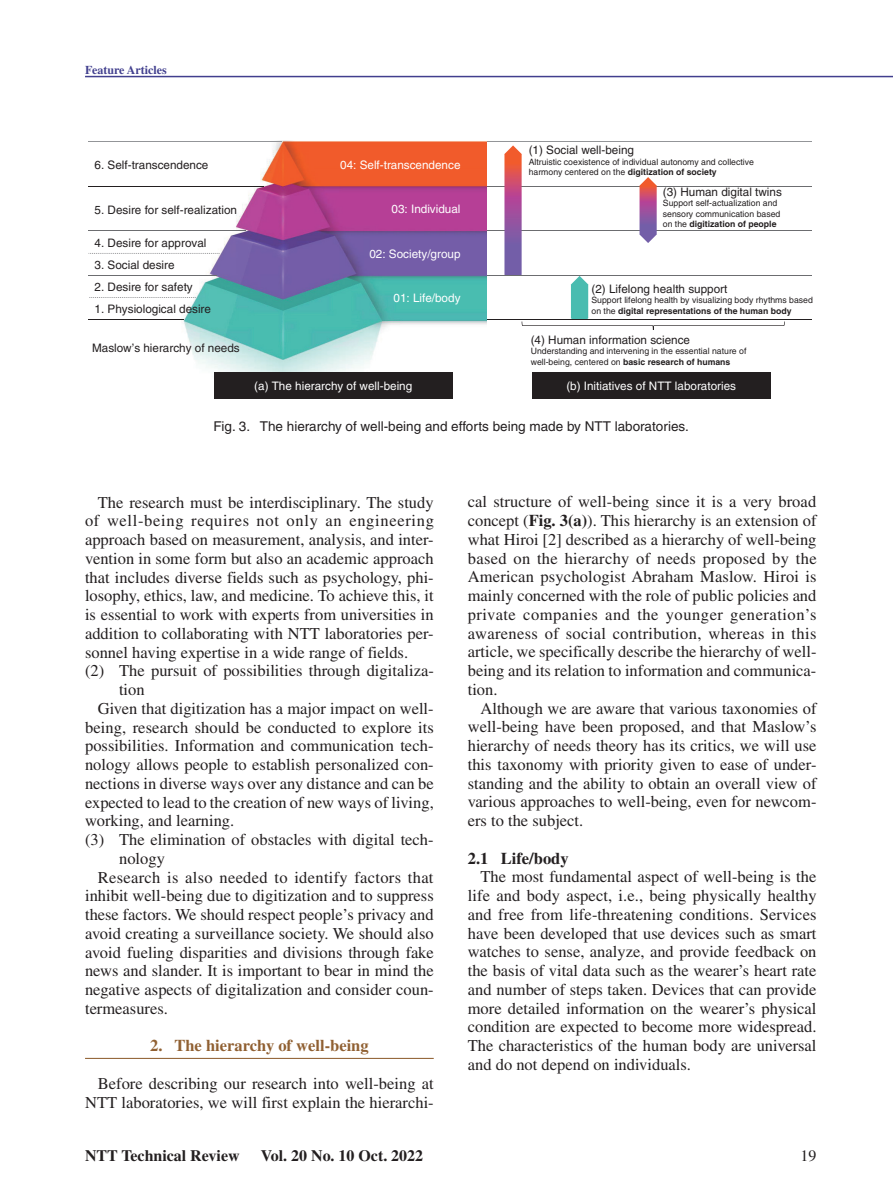
<style>
.page{position:relative;width:893px;height:1191px;background:#fff}
.page>*{position:absolute;margin:0;border:0;box-sizing:border-box;transform-origin:0 0}
.t1{font:16.5px/18.8px "Times";color:#231f20;text-align:justify}
.t2{font:16.5px "Times";letter-spacing:.02em;color:#231f20}
.t3{font:16.5px "Times";letter-spacing:.04em;color:#231f20}
.t4{font:700 16.5px "Times";color:#906032}
.t5{font:700 16.5px "Times";color:#231f20}
.t6{font:700 15.9px "Times";color:#231f20}
.t7{font:15.9px "Times";color:#231f20}
.t8{font:13.5px "Helvetica";color:#231f20}
.t9{font:700 12px "Times";color:#413f8e}
.t10{font:11.7px "Helvetica";color:#231f20}
.t11{font:11.7px "Helvetica";color:#fff}
.t12{font:8.7px/10.5px "Helvetica";color:#231f20}
.s1{font-weight:700}
</style>
<div class="page">
<hr style="left:85px;top:76px;width:808px;height:1px;background:#413f8e">
<hr style="left:85px;top:1057px;width:349px;height:2px;background:#906032">
<img style="left:183px;top:140px;width:304px;height:246px">
<hr style="left:89px;top:319px;width:95px;height:1px;background:#231f20">
<hr style="left:89px;top:275px;width:128px;height:1px;background:#6c6d70">
<hr style="left:89px;top:230px;width:157px;height:1px;background:#6c6d70">
<hr style="left:89px;top:186px;width:175px;height:1px;background:#231f20">
<hr style="left:89px;top:141px;width:193px;height:1px;background:#939598">
<svg style="left:89px;top:297px;width:107px;height:1px"></svg>
<svg style="left:89px;top:253px;width:131px;height:1px"></svg>
<hr style="left:487px;top:141px;width:324px;height:1px;background:#939598">
<hr style="left:487px;top:230px;width:324px;height:1px;background:#6c6d70">
<hr style="left:487px;top:186px;width:324px;height:1px;background:#6c6d70">
<hr style="left:487px;top:275px;width:324px;height:1px;background:#6c6d70">
<svg style="left:504px;top:145px;width:281px;height:185px"></svg>
<hr style="left:487px;top:319px;width:324px;height:1px;background:#231f20">
<div style="left:532px;top:372px;width:238px;height:27px;background:#231f20"></div>
<div style="left:214px;top:372px;width:238px;height:27px;background:#231f20"></div>
<p class="t9" style="left:85px;top:63px;width:83px">Feature Articles</p>
<p class="t10" style="left:95px;top:158px;width:115px">6. Self-transcendence</p>
<p class="t10" style="left:95px;top:203px;width:144px">5. Desire for self-realization</p>
<p class="t10" style="left:95px;top:236px;width:113px">4. Desire for approval</p>
<p class="t10" style="left:95px;top:258px;width:81px">3. Social desire</p>
<p class="t10" style="left:95px;top:302px;width:118px">1. Physiological desire</p>
<p class="t10" style="left:95px;top:280px;width:100px">2. Desire for safety</p>
<p class="t10" style="left:92px;top:341px;width:149px">Maslow’s hierarchy of needs</p>
<p class="t11" style="left:340px;top:158px;width:122px">04: Self-transcendence</p>
<p class="t11" style="left:392px;top:203px;width:70px">03: Individual</p>
<p class="t11" style="left:369px;top:247px;width:93px">02: Society/group</p>
<p class="t11" style="left:393px;top:291px;width:68px">01: Life/body</p>
<p class="t10" style="left:529px;top:143px;width:107px">(1) Social well-being</p>
<p class="t12" style="left:529px;top:156px;width:227px">Altruistic coexistence of individual autonomy and collective harmony centered on the <span class="s1">digitization of society</span></p>
<p class="t10" style="left:663px;top:185px;width:120px">(3) Human digital twins</p>
<p class="t12" style="left:663px;top:198px;width:119px">Support self-actualization and sensory communication based on the <span class="s1">digitization of people</span></p>
<p class="t10" style="left:591px;top:282px;width:137px">(2) Lifelong health support</p>
<p class="t12" style="left:591px;top:295px;width:223px">Support lifelong health by visualizing body rhythms based on the <span class="s1">digital representations of the human body</span></p>
<p class="t10" style="left:531px;top:333px;width:161px">(4) Human information science</p>
<p class="t12" style="left:531px;top:346px;width:217px">Understanding and intervening in the essential nature of well-being, centered on <span class="s1">basic research of humans</span></p>
<p class="t11" style="left:254px;top:379px;width:159px">(a) The hierarchy of well-being</p>
<p class="t11" style="left:566px;top:379px;width:171px">(b) Initiatives of NTT laboratories</p>
<p class="t8" style="left:213px;top:418px;width:477px">Fig. 3. The hierarchy of well-being and efforts being made by NTT laboratories.</p>
<p class="t1" style="left:98px;top:492px;width:337px">The research must be interdisciplinary. The study</p>
<p class="t3" style="left:85px;top:511px;width:350px">of well-being requires not only an engineering</p>
<p class="t1" style="left:85px;top:530px;width:350px">approach based on measurement, analysis, and inter-</p>
<p class="t1" style="left:85px;top:549px;width:350px">vention in some form but also an academic approach</p>
<p class="t1" style="left:85px;top:567px;width:350px">that includes diverse fields such as psychology, phi-</p>
<p class="t1" style="left:85px;top:586px;width:350px">losophy, ethics, law, and medicine. To achieve this, it</p>
<p class="t1" style="left:85px;top:605px;width:350px">is essential to work with experts from universities in</p>
<p class="t1" style="left:85px;top:624px;width:350px">addition to collaborating with NTT laboratories per-</p>
<p class="t1" style="left:85px;top:642px;width:325px">sonnel having expertise in a wide range of fields.</p>
<p class="t1" style="left:85px;top:661px;width:350px">(2) The pursuit of possibilities through digitaliza-</p>
<p class="t1" style="left:119px;top:680px;width:27px">tion</p>
<p class="t1" style="left:98px;top:699px;width:337px">Given that digitization has a major impact on well-</p>
<p class="t1" style="left:85px;top:717px;width:350px">being, research should be conducted to explore its</p>
<p class="t1" style="left:85px;top:736px;width:350px">possibilities. Information and communication tech-</p>
<p class="t1" style="left:85px;top:755px;width:350px">nology allows people to establish personalized con-</p>
<p class="t1" style="left:85px;top:774px;width:350px">nections in diverse ways over any distance and can be</p>
<p class="t1" style="left:85px;top:792px;width:350px">expected to lead to the creation of new ways of living,</p>
<p class="t1" style="left:85px;top:811px;width:151px">working, and learning.</p>
<p class="t1" style="left:85px;top:830px;width:350px">(3) The elimination of obstacles with digital tech-</p>
<p class="t1" style="left:119px;top:849px;width:47px">nology</p>
<p class="t2" style="left:98px;top:867px;width:337px">Research is also needed to identify factors that</p>
<p class="t1" style="left:85px;top:886px;width:350px">inhibit well-being due to digitization and to suppress</p>
<p class="t1" style="left:85px;top:905px;width:350px">these factors. We should respect people’s privacy and</p>
<p class="t1" style="left:85px;top:923px;width:350px">avoid creating a surveillance society. We should also</p>
<p class="t1" style="left:85px;top:942px;width:350px">avoid fueling disparities and divisions through fake</p>
<p class="t1" style="left:85px;top:961px;width:350px">news and slander. It is important to bear in mind the</p>
<p class="t1" style="left:85px;top:980px;width:350px">negative aspects of digitalization and consider coun-</p>
<p class="t1" style="left:85px;top:998px;width:84px">termeasures.</p>
<p class="t4" style="left:150px;top:1036px;width:220px">2. The hierarchy of well-being</p>
<p class="t1" style="left:85px;top:1073px;width:350px;text-align:right">Before describing our research into well-being at<br>NTT laboratories, we will first explain the hierarchi-</p>
<p class="t1" style="left:468px;top:492px;width:350px">cal structure of well-being since it is a very broad concept (<span class="s1">Fig. 3(a)</span>). This hierarchy is an extension of what Hiroi [2] described as a hierarchy of well-being based on the hierarchy of needs proposed by the American psychologist Abraham Maslow. Hiroi is mainly concerned with the role of public policies and private companies and the younger generation’s awareness of social contribution, whereas in this article, we specifically describe the hierarchy of well&shy;being and its relation to information and communica&shy;tion.</p>
<p class="t1" style="left:468px;top:698px;width:350px;text-indent:13px">Although we are aware that various taxonomies of well-being have been proposed, and that Maslow’s hierarchy of needs theory has its critics, we will use this taxonomy with priority given to ease of under&shy;standing and the ability to obtain an overall view of various approaches to well-being, even for newcom&shy;ers to the subject.</p>
<p class="t5" style="left:468px;top:848px;width:102px">2.1 Life/body</p>
<p class="t1" style="left:468px;top:867px;width:350px;text-indent:13px">The most fundamental aspect of well-being is the life and body aspect, i.e., being physically healthy and free from life-threatening conditions. Services have been developed that use devices such as smart watches to sense, analyze, and provide feedback on the basis of vital data such as the wearer’s heart rate and number of steps taken. Devices that can provide more detailed information on the wearer’s physical condition are expected to become more widespread.<br>The characteristics of the human body are universal and do not depend on individuals.</p>
<p class="t6" style="left:85px;top:1146px;width:156px">NTT Technical Review</p>
<p class="t6" style="left:261px;top:1146px;width:164px">Vol. 20 No. 10 Oct. 2022</p>
<p class="t7" style="left:800px;top:1146px;width:17px">19</p>
</div>
